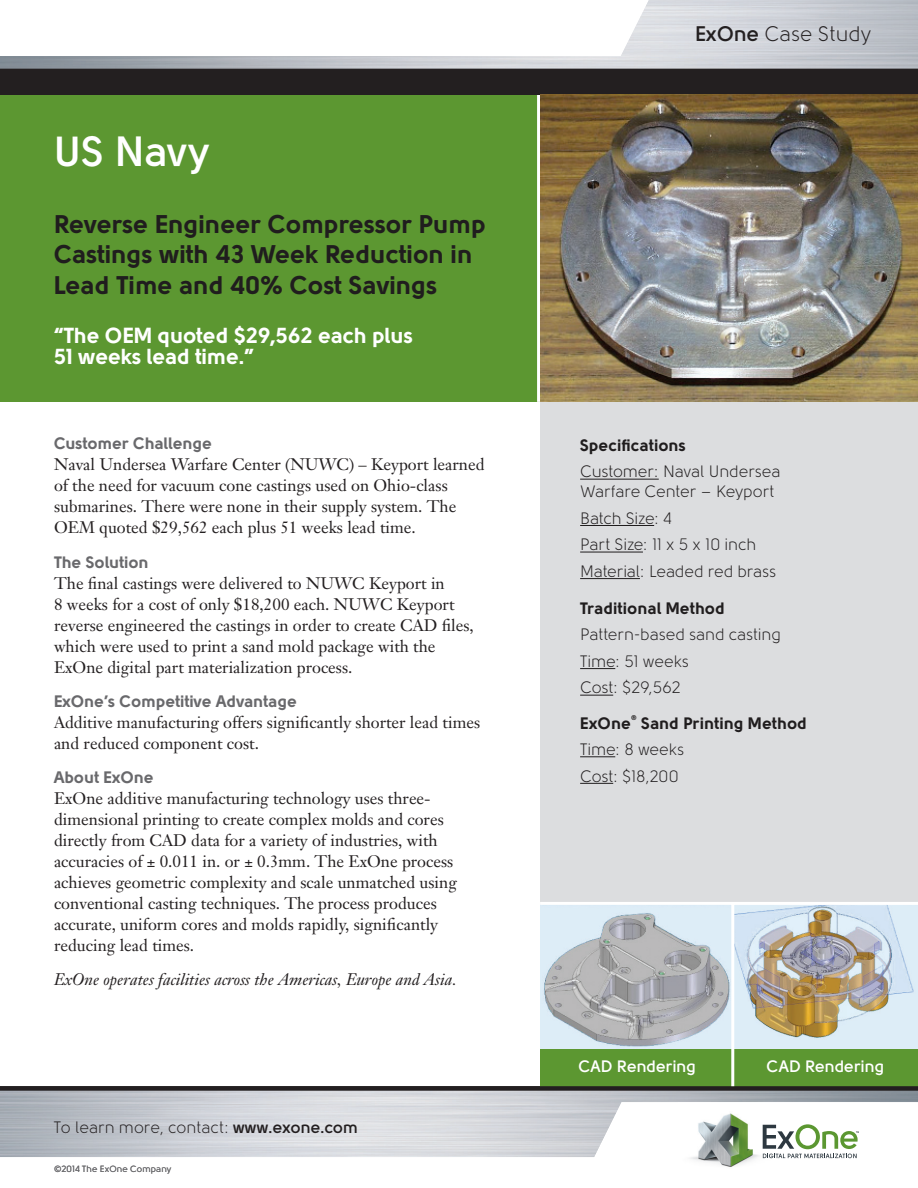
<style>
.page{position:relative;width:918px;height:1188px;background:#fff}
.page>*{position:absolute;margin:0;border:0;box-sizing:border-box;transform-origin:0 0}
.t1{font:700 42px "Solomon";letter-spacing:-.005em;color:#fff}
.Headline{font:900 25.5px/30.6px "Solomon";color:#201d1e}
.Subhead{font:900 21.75px/21.6px "Solomon";letter-spacing:-.005em;color:#fff}
.t2{font:21px "Solomon";color:#231f20}
.Body{font:16.5px/21px "Janson Text";color:#231f20}
.Sidebar_Body{font:16.5px/19.8px "Solomon";letter-spacing:-.01em;color:#201d1e}
.Titles{font:900 16.5px "Solomon";color:#69696c}
.Body-2{font:italic 16.5px "Janson Text";color:#231f20}
.Sidebar_Title{font:900 16.5px "Solomon";letter-spacing:.005em;color:#201d1e}
.t3{font:16.5px "Solomon";color:#231f20}
.Sidebar_Title-2{font:700 16.5px "Solomon";color:#fff}
.Sidebar_Title-3{font:9px "Solomon";letter-spacing:.02em;color:#69696c}
.Sidebar_Title-4{font:900 7.05px "Solomon";color:#201d1e}
.s1{font-weight:700}
</style>
<div class="page">
<div style="left:540px;top:1048px;width:378px;height:42px;background:#5c9731"></div>
<svg style="left:678px;top:1101px;width:201px;height:66px"></svg>
<svg style="left:763px;top:1124px;width:96px;height:34px"></svg>
<div style="left:0;top:94px;width:540px;height:308px;background:#5c9731"></div>
<div style="left:540px;top:402px;width:378px;height:502px;background:#dcdddf"></div>
<div style="left:537px;top:94px;width:5px;height:308px;background:#fff"></div>
<svg style="left:0;top:57px;width:918px;height:37px;background:#535254"></svg>
<div style="left:0;top:1086px;width:918px;height:5px;background:#231f20"></div>
<hr style="left:580px;top:479px;width:79px;height:1px;background:#201d1e">
<hr style="left:580px;top:525px;width:74px;height:1px;background:#201d1e">
<hr style="left:580px;top:552px;width:63px;height:1px;background:#201d1e">
<hr style="left:580px;top:578px;width:60px;height:1px;background:#201d1e">
<hr style="left:580px;top:668px;width:35px;height:1px;background:#201d1e">
<hr style="left:580px;top:695px;width:33px;height:1px;background:#201d1e">
<hr style="left:580px;top:756px;width:35px;height:1px;background:#201d1e">
<hr style="left:580px;top:783px;width:33px;height:1px;background:#201d1e">
<img style="left:540px;top:94px;width:378px;height:308px">
<img style="left:540px;top:905px;width:191px;height:143px">
<img style="left:734px;top:905px;width:184px;height:143px">
<hr style="left:731px;top:903px;width:3px;height:183px;background:#fff">
<hr style="left:540px;top:902px;width:378px;height:3px;background:#fff">
<p class="t1" style="left:54px;top:127px;width:157px">US Navy</p>
<p class="Headline" style="left:54px;top:208px;width:434px">Reverse Engineer Compressor Pump<br>Castings with 43 Week Reduction in<br>Lead Time and 40% Cost Savings</p>
<p class="Subhead" style="left:54px;top:324px;width:361px">“The OEM quoted $29,562 each plus<br>51 weeks lead time.”</p>
<p class="Titles" style="left:54px;top:434px;width:160px">Customer Challenge</p>
<p class="Body" style="left:54px;top:454px;width:432px">Naval Undersea Warfare Center (NUWC) – Keyport learned of the need for vacuum cone castings used on Ohio-class submarines. There were none in their supply system. The OEM quoted $29,562 each plus 51 weeks lead time.</p>
<p class="Titles" style="left:54px;top:552px;width:96px">The Solution</p>
<p class="Body" style="left:54px;top:572px;width:421px">The final castings were delivered to NUWC Keyport in<br>8 weeks for a cost of only $18,200 each. NUWC Keyport reverse engineered the castings in order to create CAD files, which were used to print a sand mold package with the ExOne digital part materialization process.</p>
<p class="Titles" style="left:54px;top:692px;width:245px">ExOne’s Competitive Advantage</p>
<p class="Body" style="left:54px;top:712px;width:428px">Additive manufacturing offers significantly shorter lead times and reduced component cost.</p>
<p class="Titles" style="left:54px;top:767px;width:101px">About ExOne</p>
<p class="Body" style="left:54px;top:787px;width:404px">ExOne additive manufacturing technology uses three&shy;dimensional printing to create complex molds and cores directly from CAD data for a variety of industries, with accuracies of ± 0.011 in. or ± 0.3mm. The ExOne process achieves geometric complexity and scale unmatched using conventional casting techniques. The process produces accurate, uniform cores and molds rapidly, significantly reducing lead times.</p>
<p class="Body-2" style="left:54px;top:969px;width:404px">ExOne operates facilities across the Americas, Europe and Asia.</p>
<p class="t3" style="left:54px;top:1119px;width:306px">To learn more, contact: <span class="s1">www.exone.com</span></p>
<p class="Sidebar_Title-3" style="left:54px;top:1164px;width:119px">©2014 The ExOne Company</p>
<p class="t2" style="left:695px;top:22px;width:177px"><span class="s1">ExOne</span> Case Study</p>
<p class="Sidebar_Title" style="left:580px;top:435px;width:107px">Specifications</p>
<p class="Sidebar_Body" style="left:580px;top:462px;width:202px">Customer: Naval Undersea<br>Warfare Center – Keyport</p>
<p class="Sidebar_Body" style="left:580px;top:508px;width:93px">Batch Size: 4</p>
<p class="Sidebar_Body" style="left:580px;top:535px;width:178px">Part Size: 11 x 5 x 10 inch</p>
<p class="Sidebar_Body" style="left:580px;top:561px;width:198px">Material: Leaded red brass</p>
<p class="Sidebar_Title" style="left:580px;top:598px;width:146px">Traditional Method</p>
<p class="Sidebar_Body" style="left:580px;top:625px;width:202px">Pattern-based sand casting</p>
<p class="Sidebar_Body" style="left:580px;top:651px;width:110px">Time: 51 weeks</p>
<p class="Sidebar_Body" style="left:580px;top:678px;width:102px">Cost: $29,562</p>
<p class="Sidebar_Title" style="left:580px;top:713px;width:53px">ExOne</p>
<p class="Sidebar_Title-4" style="left:631px;top:713px;width:7px">®</p>
<p class="Sidebar_Title" style="left:641px;top:713px;width:167px">Sand Printing Method</p>
<p class="Sidebar_Body" style="left:580px;top:740px;width:106px">Time: 8 weeks</p>
<p class="Sidebar_Body" style="left:580px;top:766px;width:100px">Cost: $18,200</p>
<p class="Sidebar_Title-2" style="left:578px;top:1057px;width:119px">CAD Rendering</p>
<p class="Sidebar_Title-2" style="left:767px;top:1057px;width:119px">CAD Rendering</p>
</div>
